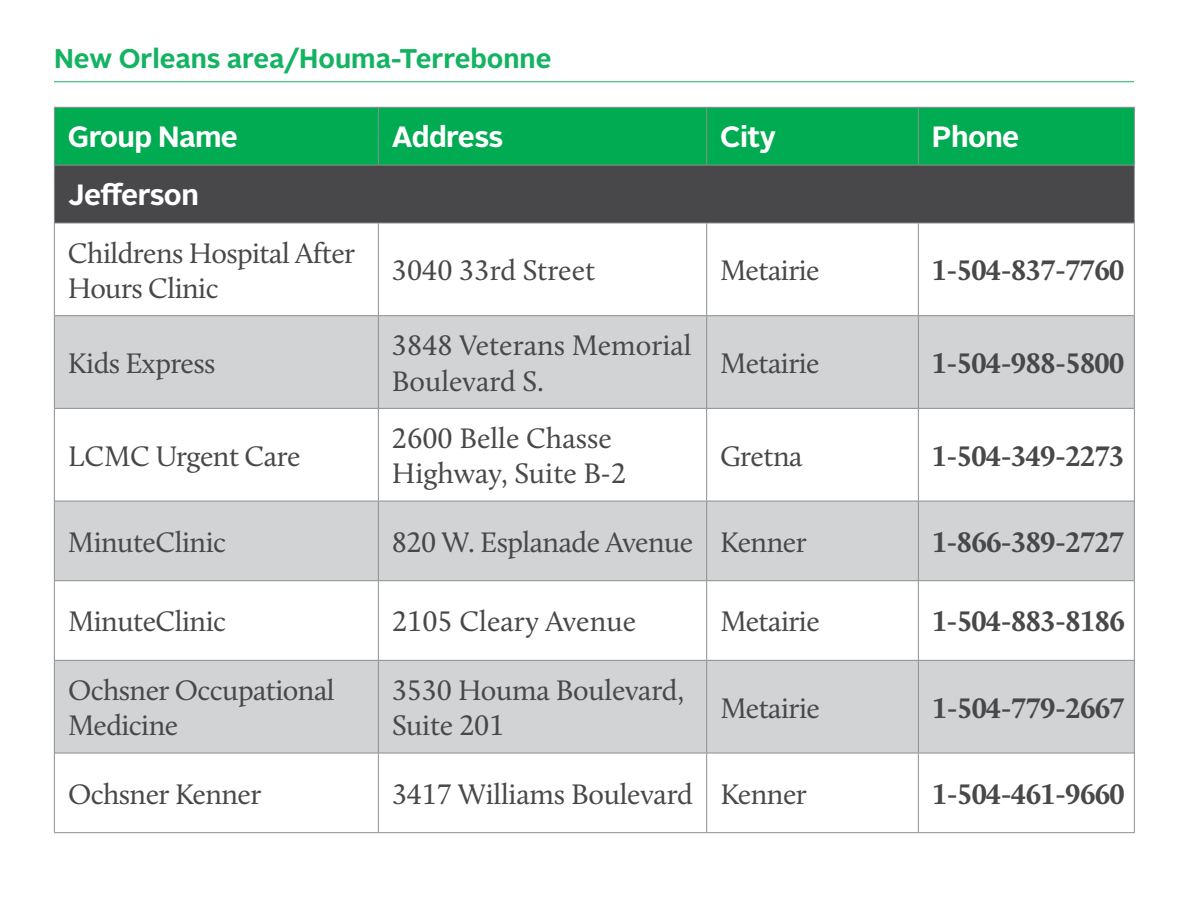
<style>
.page{position:relative;width:1188px;height:918px;background:#fff}
.page>*{position:absolute;margin:0;border:0;box-sizing:border-box;transform-origin:0 0}
.t1{font:29.4px/35.1px "Calluna";letter-spacing:-.02em;color:#48484a}
.t2{font:700 29.4px "Calluna";letter-spacing:-.02em;color:#48484a}
.t3{font:29.4px/35.1px "Calluna";color:#48484a}
.t4{font:700 29.4px "Alright Sans";letter-spacing:-.02em;color:#fff}
.t5{font:700 27px "Alright Sans";color:#14b362}
</style>
<div class="page">
<hr style="left:54px;top:81px;width:1080px;height:1px;background:#14b362">
<div style="left:55px;top:108px;width:1079px;height:57px;background:#00ab51"></div>
<div style="left:54px;top:165px;width:1080px;height:58px;background:#48484a"></div>
<svg style="left:55px;top:316px;width:1079px;height:437px;fill:#d1d3d4"></svg>
<hr style="left:1134px;top:165px;width:1px;height:58px;background:#8b8e90">
<hr style="left:54px;top:107px;width:324px;height:1px;background:#8b8e90">
<hr style="left:378px;top:107px;width:329px;height:1px;background:#8b8e90">
<hr style="left:707px;top:107px;width:211px;height:1px;background:#8b8e90">
<hr style="left:918px;top:107px;width:217px;height:1px;background:#8b8e90">
<hr style="left:55px;top:165px;width:323px;height:1px;background:#8b8e90">
<hr style="left:378px;top:165px;width:329px;height:1px;background:#8b8e90">
<hr style="left:707px;top:165px;width:211px;height:1px;background:#8b8e90">
<hr style="left:918px;top:165px;width:216px;height:1px;background:#8b8e90">
<hr style="left:55px;top:223px;width:323px;height:1px;background:#8b8e90">
<hr style="left:378px;top:223px;width:329px;height:1px;background:#8b8e90">
<hr style="left:707px;top:223px;width:211px;height:1px;background:#8b8e90">
<hr style="left:918px;top:223px;width:216px;height:1px;background:#8b8e90">
<hr style="left:55px;top:315px;width:323px;height:1px;background:#8b8e90">
<hr style="left:378px;top:315px;width:329px;height:1px;background:#8b8e90">
<hr style="left:707px;top:315px;width:211px;height:1px;background:#8b8e90">
<hr style="left:918px;top:315px;width:216px;height:1px;background:#8b8e90">
<hr style="left:55px;top:408px;width:323px;height:1px;background:#8b8e90">
<hr style="left:378px;top:408px;width:329px;height:1px;background:#8b8e90">
<hr style="left:707px;top:408px;width:211px;height:1px;background:#8b8e90">
<hr style="left:918px;top:408px;width:216px;height:1px;background:#8b8e90">
<hr style="left:55px;top:501px;width:323px;height:1px;background:#8b8e90">
<hr style="left:378px;top:501px;width:329px;height:1px;background:#8b8e90">
<hr style="left:707px;top:501px;width:211px;height:1px;background:#8b8e90">
<hr style="left:918px;top:501px;width:216px;height:1px;background:#8b8e90">
<hr style="left:55px;top:580px;width:323px;height:1px;background:#8b8e90">
<hr style="left:378px;top:580px;width:329px;height:1px;background:#8b8e90">
<hr style="left:707px;top:580px;width:211px;height:1px;background:#8b8e90">
<hr style="left:918px;top:580px;width:216px;height:1px;background:#8b8e90">
<hr style="left:55px;top:660px;width:323px;height:1px;background:#8b8e90">
<hr style="left:378px;top:660px;width:329px;height:1px;background:#8b8e90">
<hr style="left:707px;top:660px;width:211px;height:1px;background:#8b8e90">
<hr style="left:918px;top:660px;width:216px;height:1px;background:#8b8e90">
<hr style="left:55px;top:753px;width:323px;height:1px;background:#8b8e90">
<hr style="left:378px;top:753px;width:329px;height:1px;background:#8b8e90">
<hr style="left:707px;top:753px;width:211px;height:1px;background:#8b8e90">
<hr style="left:918px;top:753px;width:216px;height:1px;background:#8b8e90">
<hr style="left:54px;top:832px;width:324px;height:1px;background:#8b8e90">
<hr style="left:378px;top:832px;width:329px;height:1px;background:#8b8e90">
<hr style="left:707px;top:832px;width:211px;height:1px;background:#8b8e90">
<hr style="left:918px;top:832px;width:217px;height:1px;background:#8b8e90">
<hr style="left:54px;top:108px;width:1px;height:57px;background:#8b8e90">
<hr style="left:378px;top:108px;width:1px;height:57px;background:#8b8e90">
<hr style="left:706px;top:108px;width:1px;height:57px;background:#8b8e90">
<hr style="left:918px;top:108px;width:1px;height:57px;background:#8b8e90">
<hr style="left:1134px;top:108px;width:1px;height:57px;background:#8b8e90">
<hr style="left:54px;top:165px;width:1px;height:58px;background:#8b8e90">
<hr style="left:54px;top:223px;width:1px;height:93px;background:#8b8e90">
<hr style="left:378px;top:223px;width:1px;height:92px;background:#8b8e90">
<hr style="left:706px;top:223px;width:1px;height:92px;background:#8b8e90">
<hr style="left:918px;top:223px;width:1px;height:92px;background:#8b8e90">
<hr style="left:1134px;top:223px;width:1px;height:93px;background:#8b8e90">
<hr style="left:54px;top:316px;width:1px;height:92px;background:#8b8e90">
<hr style="left:378px;top:316px;width:1px;height:92px;background:#8b8e90">
<hr style="left:706px;top:316px;width:1px;height:92px;background:#8b8e90">
<hr style="left:918px;top:316px;width:1px;height:92px;background:#8b8e90">
<hr style="left:1134px;top:316px;width:1px;height:92px;background:#8b8e90">
<hr style="left:54px;top:408px;width:1px;height:93px;background:#8b8e90">
<hr style="left:378px;top:409px;width:1px;height:92px;background:#8b8e90">
<hr style="left:706px;top:409px;width:1px;height:92px;background:#8b8e90">
<hr style="left:918px;top:409px;width:1px;height:92px;background:#8b8e90">
<hr style="left:1134px;top:408px;width:1px;height:93px;background:#8b8e90">
<hr style="left:54px;top:501px;width:1px;height:80px;background:#8b8e90">
<hr style="left:378px;top:501px;width:1px;height:79px;background:#8b8e90">
<hr style="left:706px;top:501px;width:1px;height:79px;background:#8b8e90">
<hr style="left:918px;top:501px;width:1px;height:79px;background:#8b8e90">
<hr style="left:1134px;top:501px;width:1px;height:80px;background:#8b8e90">
<hr style="left:54px;top:581px;width:1px;height:79px;background:#8b8e90">
<hr style="left:378px;top:581px;width:1px;height:79px;background:#8b8e90">
<hr style="left:706px;top:581px;width:1px;height:79px;background:#8b8e90">
<hr style="left:918px;top:581px;width:1px;height:79px;background:#8b8e90">
<hr style="left:1134px;top:581px;width:1px;height:79px;background:#8b8e90">
<hr style="left:54px;top:660px;width:1px;height:93px;background:#8b8e90">
<hr style="left:378px;top:661px;width:1px;height:92px;background:#8b8e90">
<hr style="left:706px;top:661px;width:1px;height:92px;background:#8b8e90">
<hr style="left:918px;top:661px;width:1px;height:92px;background:#8b8e90">
<hr style="left:1134px;top:660px;width:1px;height:93px;background:#8b8e90">
<hr style="left:54px;top:753px;width:1px;height:79px;background:#8b8e90">
<hr style="left:378px;top:753px;width:1px;height:79px;background:#8b8e90">
<hr style="left:706px;top:753px;width:1px;height:79px;background:#8b8e90">
<hr style="left:918px;top:753px;width:1px;height:79px;background:#8b8e90">
<hr style="left:1134px;top:753px;width:1px;height:79px;background:#8b8e90">
<p class="t5" style="left:54px;top:40px;width:499px">New Orleans area/Houma-Terrebonne</p>
<p class="t4" style="left:68px;top:116px;width:172px">Group Name</p>
<p class="t4" style="left:392px;top:116px;width:113px">Address</p>
<p class="t4" style="left:720px;top:116px;width:57px">City</p>
<p class="t4" style="left:932px;top:116px;width:89px">Phone</p>
<p class="t4" style="left:68px;top:174px;width:132px">Jefferson</p>
<p class="t1" style="left:68px;top:235px;width:289px">Childrens Hospital After<br>Hours Clinic</p>
<p class="t3" style="left:392px;top:253px;width:205px">3040 33rd Street</p>
<p class="t1" style="left:720px;top:253px;width:101px">Metairie</p>
<p class="t2" style="left:932px;top:252px;width:194px">1-504-837-7760</p>
<p class="t1" style="left:68px;top:345px;width:149px">Kids Express</p>
<p class="t1" style="left:68px;top:438px;width:234px">LCMC Urgent Care</p>
<p class="t3" style="left:392px;top:328px;width:301px">3848 Veterans Memorial<br>Boulevard S.</p>
<p class="t3" style="left:392px;top:420px;width:236px">2600 Belle Chasse<br>Highway, Suite B-2</p>
<p class="t1" style="left:720px;top:345px;width:101px">Metairie</p>
<p class="t2" style="left:932px;top:345px;width:194px">1-504-988-5800</p>
<p class="t1" style="left:720px;top:438px;width:84px">Gretna</p>
<p class="t2" style="left:932px;top:438px;width:194px">1-504-349-2273</p>
<p class="t1" style="left:68px;top:524px;width:160px">MinuteClinic</p>
<p class="t1" style="left:392px;top:524px;width:416px">820 W. Esplanade Avenue Kenner</p>
<p class="t2" style="left:932px;top:524px;width:194px">1-866-389-2727</p>
<p class="t1" style="left:68px;top:604px;width:160px">MinuteClinic</p>
<p class="t3" style="left:392px;top:604px;width:246px">2105 Cleary Avenue</p>
<p class="t1" style="left:720px;top:604px;width:101px">Metairie</p>
<p class="t2" style="left:932px;top:603px;width:194px">1-504-883-8186</p>
<p class="t1" style="left:68px;top:672px;width:268px">Ochsner Occupational<br>Medicine</p>
<p class="t1" style="left:392px;top:672px;width:294px">3530 Houma Boulevard,<br>Suite 201</p>
<p class="t1" style="left:720px;top:690px;width:101px">Metairie</p>
<p class="t2" style="left:932px;top:690px;width:194px">1-504-779-2667</p>
<p class="t1" style="left:68px;top:776px;width:195px">Ochsner Kenner</p>
<p class="t1" style="left:392px;top:776px;width:416px">3417 Williams Boulevard Kenner</p>
<p class="t2" style="left:932px;top:776px;width:194px">1-504-461-9660</p>
</div>
